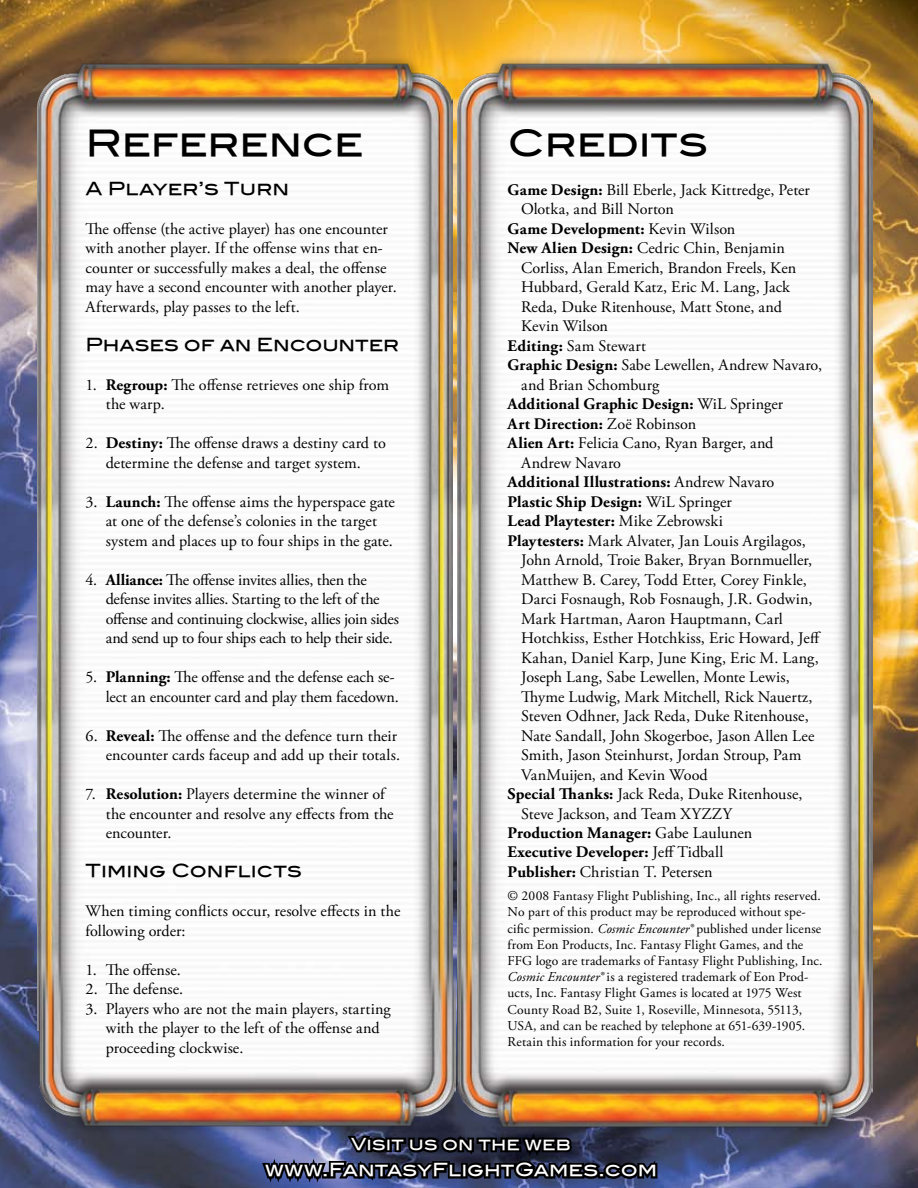
<style>
.page{position:relative;width:918px;height:1188px;background:#fff}
.page>*{position:absolute;margin:0;border:0;box-sizing:border-box;transform-origin:0 0}
.t1{font:36px "Blair Md ITCTT Medium";letter-spacing:-.005em;color:#000}
.t2{font:18px "Blair Md ITCTT Medium";color:#000}
.t3{font:18px "Blair Md ITCTT Medium";letter-spacing:.005em;color:#fff}
.t4{font:16.5px "Blair Md ITCTT Medium";letter-spacing:.01em;color:#fff}
.t5{font:16.2px/19.5px "Adobe Garamond Pro";letter-spacing:.005em;color:#000}
.t6{font:700 16.2px "Adobe Garamond Pro";letter-spacing:.005em;color:#000}
.t7{font:16.2px "Adobe Garamond Pro";letter-spacing:.025em;color:#000}
.t8{font:13.5px/16.2px "Adobe Garamond Pro";letter-spacing:.01em;color:#000}
.s1{font-weight:700}
.s2{font-weight:400}
.s3{font-style:italic}
</style>
<div class="page">
<img style="left:0;top:0;width:918px;height:1188px">
<img style="left:457px;top:54px;width:416px;height:880px">
<img style="left:457px;top:934px;width:416px;height:201px">
<svg style="left:259px;top:1125px;width:401px;height:63px;background:#2b314b"></svg>
<img style="left:37px;top:54px;width:416px;height:977px">
<img style="left:40px;top:934px;width:415px;height:201px">
<h1 class="t1" style="left:85px;top:113px;width:279px">Reference</h1>
<p class="t2" style="left:85px;top:174px;width:205px">A Player’s Turn</p>
<p class="t5" style="left:85px;top:219px;width:313px">The offense (the active player) has one encounter with another player. If the offense wins that en&shy;counter or successfully makes a deal, the offense may have a second encounter with another player.<br>Afterwards, play passes to the left.</p>
<p class="t2" style="left:85px;top:330px;width:315px">Phases of an Encounter</p>
<p class="t5" style="left:106px;top:375px;width:285px;text-indent:-20px">1. <span class="s1">Regroup:</span> The offense retrieves one ship from the warp.</p>
<p class="t5" style="left:85px;top:434px;width:302px;text-align:center">2. <span class="s1">Destiny:</span> The offense draws a destiny card to determine the defense and target system.</p>
<p class="t5" style="left:106px;top:492px;width:291px;text-indent:-20px">3. <span class="s1">Launch:</span> The offense aims the hyperspace gate at one of the defense’s colonies in the target system and places up to four ships in the gate.</p>
<p class="t5" style="left:106px;top:570px;width:295px;text-indent:-20px">4. <span class="s1">Alliance:</span> The offense invites allies, then the defense invites allies. Starting to the left of the offense and continuing clockwise, allies join sides and send up to four ships each to help their side.</p>
<p class="t5" style="left:85px;top:668px;width:315px;text-align:right">5. <span class="s1">Planning:</span> The offense and the defense each se&shy;lect an encounter card and play them facedown.</p>
<p class="t5" style="left:85px;top:726px;width:316px;text-align:right">6. <span class="s1">Reveal:</span> The offense and the defence turn their encounter cards faceup and add up their totals.</p>
<p class="t5" style="left:106px;top:785px;width:289px;text-indent:-20px">7. <span class="s1">Resolution:</span> Players determine the winner of the encounter and resolve any effects from the encounter.</p>
<p class="t2" style="left:85px;top:856px;width:218px">Timing Conflicts</p>
<p class="t5" style="left:85px;top:902px;width:316px">When timing conflicts occur, resolve effects in the following order:</p>
<p class="t5" style="left:85px;top:960px;width:97px">1. The offense.</p>
<p class="t5" style="left:85px;top:980px;width:99px">2. The defense.</p>
<p class="t5" style="left:106px;top:999px;width:287px;text-indent:-20px">3. Players who are not the main players, starting with the player to the left of the offense and proceeding clockwise.</p>
<h1 class="t1" style="left:508px;top:113px;width:202px">Credits</h1>
<p class="t5" style="left:508px;top:180px;width:304px"><span class="s1">Game Design:</span> Bill Eberle, Jack Kittredge, Peter</p>
<p class="t5" style="left:521px;top:200px;width:154px">Olotka, and Bill Norton</p>
<p class="t6" style="left:508px;top:219px;width:229px">Game Development: <span class="s2">Kevin Wilson</span></p>
<p class="t5" style="left:508px;top:239px;width:279px"><span class="s1">New Alien Design:</span> Cedric Chin, Benjamin</p>
<p class="t5" style="left:521px;top:258px;width:277px">Corliss, Alan Emerich, Brandon Freels, Ken</p>
<p class="t5" style="left:521px;top:278px;width:270px">Hubbard, Gerald Katz, Eric M. Lang, Jack</p>
<p class="t5" style="left:521px;top:297px;width:262px">Reda, Duke Ritenhouse, Matt Stone, and</p>
<p class="t5" style="left:521px;top:317px;width:88px">Kevin Wilson</p>
<p class="t5" style="left:508px;top:336px;width:140px"><span class="s1">Editing:</span> Sam Stewart</p>
<p class="t5" style="left:508px;top:356px;width:316px"><span class="s1">Graphic Design:</span> Sabe Lewellen, Andrew Navaro,</p>
<p class="t5" style="left:521px;top:375px;width:140px">and Brian Schomburg</p>
<p class="t6" style="left:508px;top:395px;width:277px">Additional Graphic Design: <span class="s2">WiL Springer</span></p>
<p class="t6" style="left:508px;top:414px;width:190px">Art Direction: <span class="s2">Zoë Robinson</span></p>
<p class="t5" style="left:508px;top:434px;width:267px"><span class="s1">Alien Art:</span> Felicia Cano, Ryan Barger, and</p>
<p class="t5" style="left:521px;top:453px;width:102px">Andrew Navaro</p>
<p class="t6" style="left:508px;top:473px;width:268px">Additional Illustrations: <span class="s2">Andrew Navaro</span></p>
<p class="t6" style="left:508px;top:492px;width:226px">Plastic Ship Design: <span class="s2">WiL Springer</span></p>
<p class="t6" style="left:508px;top:512px;width:217px">Lead Playtester: <span class="s2">Mike Zebrowski</span></p>
<p class="t5" style="left:508px;top:531px;width:300px"><span class="s1">Playtesters:</span> Mark Alvater, Jan Louis Argilagos,</p>
<p class="t5" style="left:521px;top:551px;width:292px">John Arnold, Troie Baker, Bryan Bornmueller,</p>
<p class="t5" style="left:521px;top:570px;width:287px">Matthew B. Carey, Todd Etter, Corey Finkle,</p>
<p class="t5" style="left:521px;top:590px;width:293px">Darci Fosnaugh, Rob Fosnaugh, J.R. Godwin,</p>
<p class="t7" style="left:521px;top:609px;width:263px">Mark Hartman, Aaron Hauptmann, Carl</p>
<p class="t5" style="left:521px;top:629px;width:301px">Hotchkiss, Esther Hotchkiss, Eric Howard, Jeff</p>
<p class="t7" style="left:521px;top:648px;width:299px">Kahan, Daniel Karp, June King, Eric M. Lang,</p>
<p class="t5" style="left:521px;top:668px;width:270px">Joseph Lang, Sabe Lewellen, Monte Lewis,</p>
<p class="t5" style="left:521px;top:687px;width:293px">Thyme Ludwig, Mark Mitchell, Rick Nauertz,</p>
<p class="t5" style="left:521px;top:707px;width:289px">Steven Odhner, Jack Reda, Duke Ritenhouse,</p>
<p class="t5" style="left:521px;top:726px;width:295px">Nate Sandall, John Skogerboe, Jason Allen Lee</p>
<p class="t5" style="left:521px;top:746px;width:282px">Smith, Jason Steinhurst, Jordan Stroup, Pam</p>
<p class="t5" style="left:521px;top:765px;width:188px">VanMuijen, and Kevin Wood</p>
<p class="t5" style="left:508px;top:785px;width:297px"><span class="s1">Special Thanks:</span> Jack Reda, Duke Ritenhouse,</p>
<p class="t5" style="left:521px;top:804px;width:213px">Steve Jackson, and Team XYZZY</p>
<p class="t6" style="left:508px;top:823px;width:246px">Production Manager: <span class="s2">Gabe Laulunen</span></p>
<p class="t6" style="left:508px;top:843px;width:217px">Executive Developer: <span class="s2">Jeff Tidball</span></p>
<p class="t5" style="left:508px;top:863px;width:207px"><span class="s1">Publisher:</span> Christian T. Petersen</p>
<p class="t8" style="left:508px;top:888px;width:316px">© 2008 Fantasy Flight Publishing, Inc., all rights reserved.<br>No part of this product may be reproduced without spe&shy;cific permission. <span class="s3">Cosmic Encounter®</span> published under license from Eon Products, Inc. Fantasy Flight Games, and the FFG logo are trademarks of Fantasy Flight Publishing, Inc.<br><span class="s3">Cosmic Encounter®</span> is a registered trademark of Eon Prod&shy;ucts, Inc. Fantasy Flight Games is located at 1975 West County Road B2, Suite 1, Roseville, Minnesota, 55113, USA, and can be reached by telephone at 651-639-1905.<br>Retain this information for your records.</p>
<p class="t4" style="left:351px;top:1131px;width:221px">Visit us on the web</p>
<p class="t3" style="left:265px;top:1155px;width:393px">www.FantasyFlightGames.com</p>
</div>
